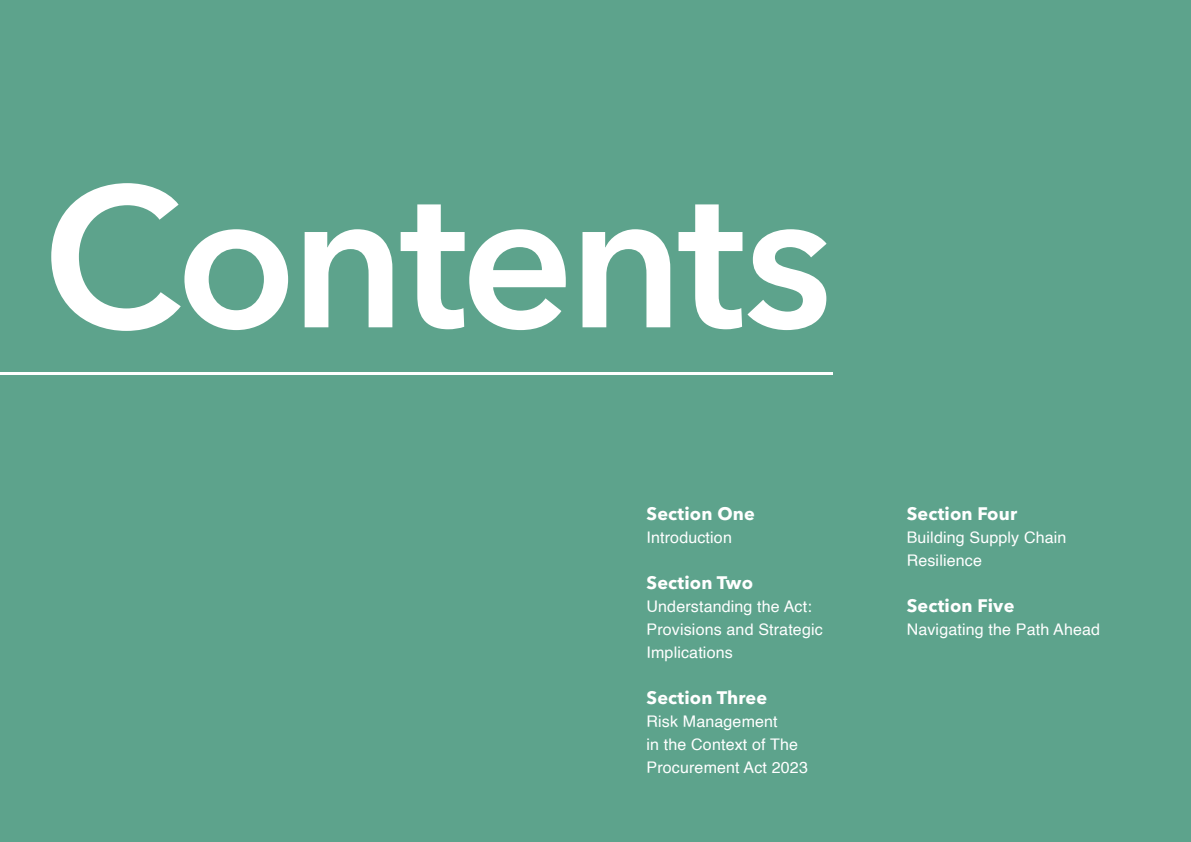
<style>
.page{position:relative;width:1191px;height:842px;background:#5da38c}
.page>*{position:absolute;margin:0;border:0;box-sizing:border-box;transform-origin:0 0}
.t1{font:600 198.5px "Avenir Next LT Pro";letter-spacing:-.03em;color:#fff}
.t2{font:700 18px "Avenir Next LT Pro";letter-spacing:.01em;color:#fff}
.t3{font:16px/23px "Helvetica";letter-spacing:.01em;color:#fff}
</style>
<div class="page">
<hr style="left:0;top:373px;width:832px;height:2px;background:#fff">
<p class="t1" style="left:43px;top:137px;width:791px">Contents</p>
<p class="t2" style="left:646px;top:503px;width:110px">Section One</p>
<p class="t3" style="left:646px;top:527px;width:87px">Introduction</p>
<p class="t2" style="left:646px;top:572px;width:108px">Section Two</p>
<p class="t3" style="left:646px;top:596px;width:167px">Understanding the Act:</p>
<p class="t3" style="left:646px;top:619px;width:178px">Provisions and Strategic<br>Implications</p>
<p class="t2" style="left:646px;top:687px;width:122px">Section Three</p>
<p class="t3" style="left:646px;top:711px;width:133px">Risk Management</p>
<p class="t3" style="left:646px;top:734px;width:163px">in the Context of The<br>Procurement Act 2023</p>
<p class="t2" style="left:906px;top:503px;width:112px">Section Four</p>
<p class="t3" style="left:906px;top:527px;width:161px">Building Supply Chain</p>
<p class="t3" style="left:906px;top:550px;width:77px">Resilience</p>
<p class="t2" style="left:906px;top:595px;width:109px">Section Five</p>
<p class="t3" style="left:906px;top:619px;width:195px">Navigating the Path Ahead</p>
</div>
